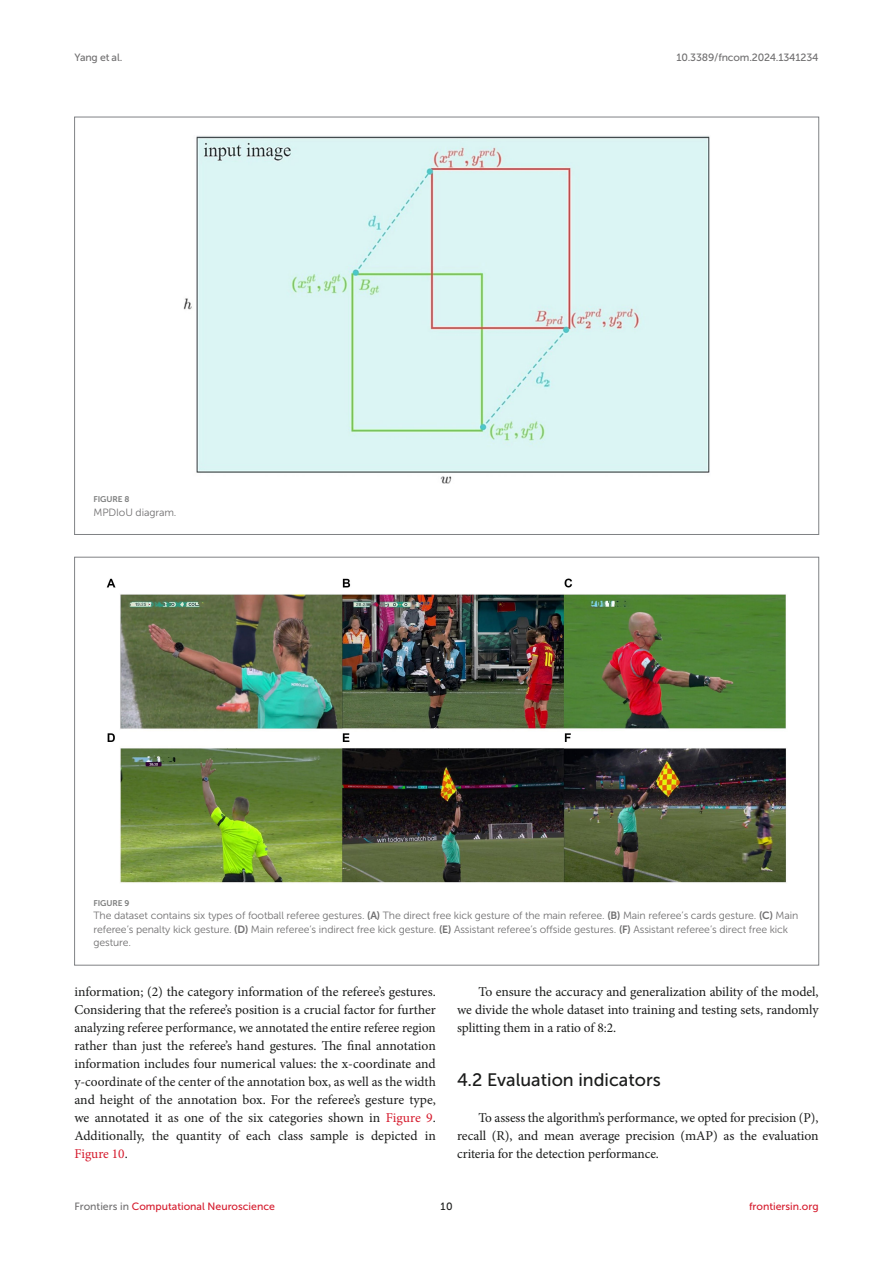
<style>
.page{position:relative;width:893px;height:1263px;background:#fff}
.page>*{position:absolute;margin:0;border:0;box-sizing:border-box;transform-origin:0 0}
.HEAD_2{font:18px "Museo Sans 500";color:#1b1c1b}
.TEXT{font:13.5px/18px "Minion Pro";letter-spacing:-.005em;color:#1b1c1b;text-align:justify}
.TEXT_FLUSH{font:13.5px/18px "Minion Pro";letter-spacing:-.005em;color:#1b1c1b;text-align:justify}
.FIG_LEG{font:10.5px/13.5px "Museo Sans 300";letter-spacing:-.01em;color:#706f70}
.t1{font:10.5px "Museo Sans 500";color:#d51a2c}
.t2{font:10.5px "Museo Sans 500";letter-spacing:-.015em;color:#706f70}
.t3{font:10.5px "Museo Sans 500";color:#1b1c1b}
.FIG_HD{font:8.25px "Museo Sans 700";letter-spacing:-.01em;color:#7e7f7f}
.s1{font-family:"Museo Sans 700"}
.s2{color:#d51a2c}
.s3{color:#706f70}
</style>
<div class="page">
<img style="left:183px;top:136px;width:527px;height:347px">
<img style="left:106px;top:578px;width:681px;height:305px">
<p class="t2" style="left:74px;top:51px;width:49px">Yang et al.</p>
<p class="t2" style="left:676px;top:51px;width:144px">10.3389/fncom.2024.1341234</p>
<p class="FIG_HD" style="left:94px;top:495px;width:37px">FIGURE 8</p>
<p class="FIG_LEG" style="left:94px;top:505px;width:84px">MPDIoU diagram.</p>
<p class="FIG_HD" style="left:94px;top:898px;width:37px">FIGURE 9</p>
<p class="FIG_LEG" style="left:94px;top:909px;width:706px">The dataset contains six types of football referee gestures. <span class="s1">(A)</span> The direct free kick gesture of the main referee. <span class="s1">(B)</span> Main referee’s cards gesture. <span class="s1">(C)</span> Main referee’s penalty kick gesture. <span class="s1">(D)</span> Main referee’s indirect free kick gesture. <span class="s1">(E)</span> Assistant referee’s offside gestures. <span class="s1">(F)</span> Assistant referee’s direct free kick gesture.</p>
<p class="TEXT" style="left:74px;top:983px;width:363px">information; (2) the category information of the referee’s gestures.<br>Considering that the referee’s position is a crucial factor for further analyzing referee performance, we annotated the entire referee region rather than just the referee’s hand gestures. The final annotation information includes four numerical values: the x-coordinate and y-coordinate of the center of the annotation box, as well as the width and height of the annotation box. For the referee’s gesture type, we annotated it as one of the six categories shown in <span class="s2">Figure 9</span>.<br>Additionally, the quantity of each class sample is depicted in <span class="s2">Figure 10</span>.</p>
<p class="TEXT" style="left:457px;top:983px;width:363px;text-indent:21px">To ensure the accuracy and generalization ability of the model, we divide the whole dataset into training and testing sets, randomly splitting them in a ratio of 8:2.</p>
<p class="HEAD_2" style="left:457px;top:1070px;width:205px">4.2 Evaluation indicators</p>
<p class="TEXT_FLUSH" style="left:457px;top:1109px;width:363px;text-indent:21px">To assess the algorithm’s performance, we opted for precision (P), recall (R), and mean average precision (mAP) as the evaluation criteria for the detection performance.</p>
<p class="t1" style="left:74px;top:1200px;width:202px"><span class="s3">Frontiers in</span> Computational Neuroscience</p>
<p class="t3" style="left:440px;top:1200px;width:14px">10</p>
<p class="t1" style="left:749px;top:1200px;width:71px">frontiersin.org</p>
</div>
